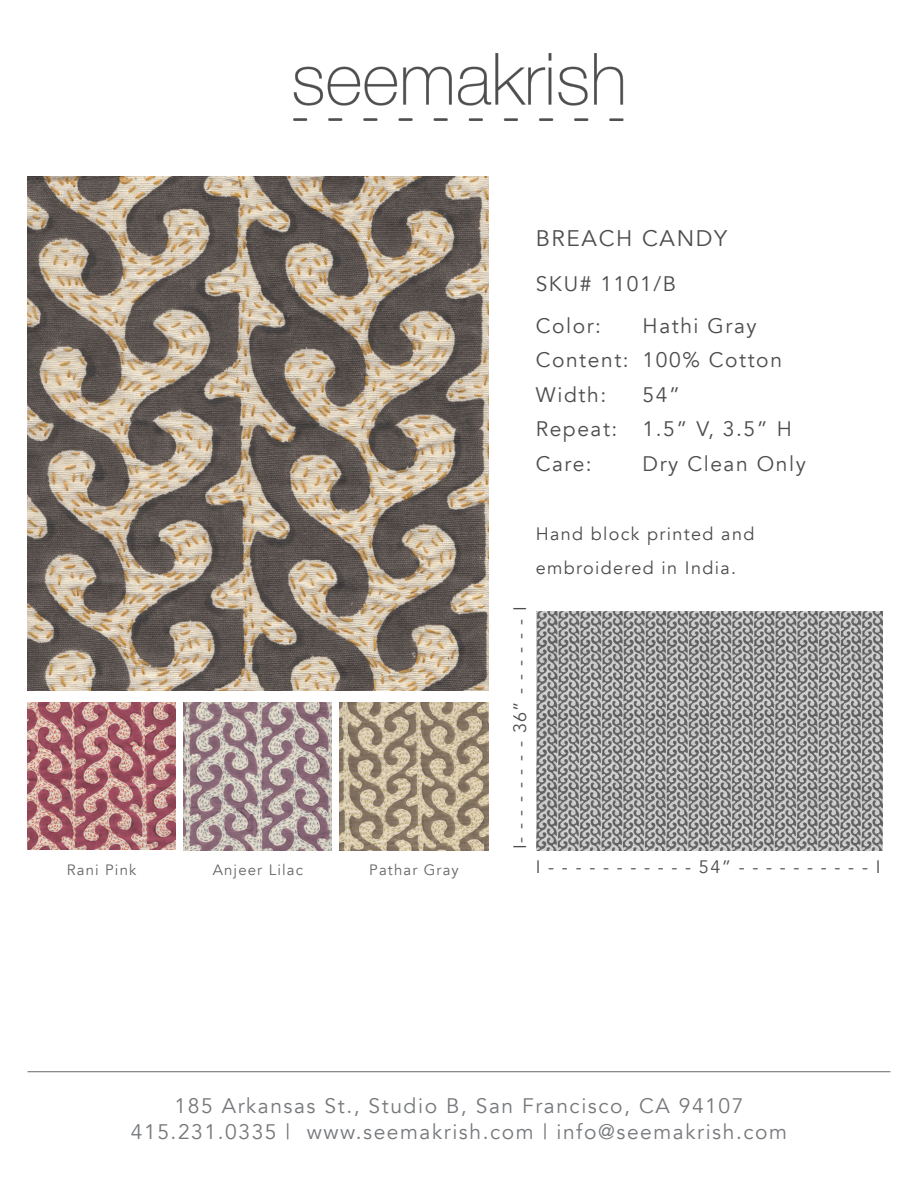
<style>
.page{position:relative;width:918px;height:1188px;background:#fff}
.page>*{position:absolute;margin:0;border:0;box-sizing:border-box;transform-origin:0 0}
.t1{font:22.5px "Avenir";letter-spacing:.075em;color:#4d4d4d}
.t2{font:21px "Avenir";letter-spacing:.075em;color:#76787b}
.t3{font:21px "Avenir";letter-spacing:.075em;color:#4d4d4d}
.t4{font:18px "Avenir";letter-spacing:.075em;color:#4d4d4d}
.t5{font:15px "Avenir";letter-spacing:.075em;color:#666766}
</style>
<div class="page">
<img style="left:293px;top:54px;width:331px;height:67px">
<img style="left:28px;top:702px;width:148px;height:148px">
<img style="left:28px;top:177px;width:460px;height:513px">
<hr style="left:28px;top:1071px;width:862px;height:1px;background:#666766">
<img style="left:184px;top:702px;width:148px;height:148px">
<img style="left:340px;top:702px;width:148px;height:148px">
<img style="left:536px;top:611px;width:346px;height:239px">
<p class="t1" style="left:536px;top:225px;width:193px">BREACH CANDY</p>
<p class="t3" style="left:536px;top:271px;width:142px">SKU# 1101/B</p>
<p class="t3" style="left:536px;top:313px;width:67px">Color:</p>
<p class="t3" style="left:536px;top:348px;width:95px">Content:</p>
<p class="t3" style="left:536px;top:382px;width:72px">Width:</p>
<p class="t3" style="left:536px;top:417px;width:83px">Repeat:</p>
<p class="t3" style="left:536px;top:451px;width:58px">Care:</p>
<p class="t3" style="left:643px;top:313px;width:116px">Hathi Gray</p>
<p class="t3" style="left:643px;top:348px;width:141px">100% Cotton</p>
<p class="t3" style="left:643px;top:382px;width:39px">54”</p>
<p class="t3" style="left:643px;top:417px;width:151px">1.5” V, 3.5” H</p>
<p class="t3" style="left:643px;top:451px;width:165px">Dry Clean Only</p>
<p class="t5" style="left:67px;top:861px;width:71px">Rani Pink</p>
<p class="t4" style="left:536px;top:523px;width:220px">Hand block printed and</p>
<p class="t4" style="left:536px;top:557px;width:202px">embroidered in India.</p>
<p class="t4" style="left:509px;top:849px;width:244px;rotate:-90deg">I- - - - - - - - 36” - - - - - - I</p>
<p class="t5" style="left:213px;top:861px;width:92px">Anjeer Lilac</p>
<p class="t5" style="left:369px;top:861px;width:91px">Pathar Gray</p>
<p class="t4" style="left:536px;top:856px;width:346px">I - - - - - - - - - - - 54” - - - - - - - - - - I</p>
<p class="t2" style="left:175px;top:1094px;width:570px">185 Arkansas St., Studio B, San Francisco, CA 94107</p>
<p class="t2" style="left:131px;top:1119px;width:658px">415.231.0335 | www.seemakrish.com | info@seemakrish.com</p>
</div>
